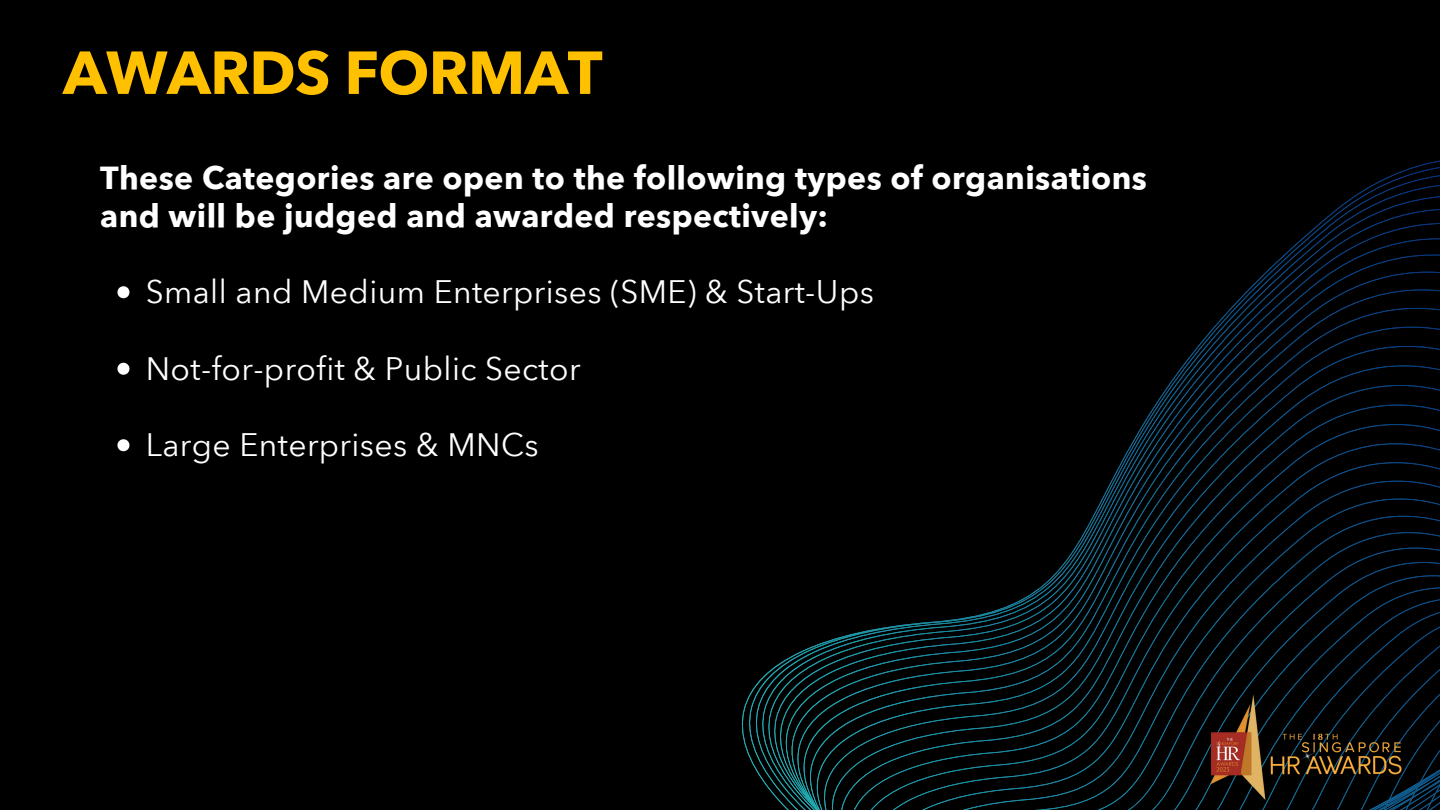
<style>
.page{position:relative;width:1440px;height:810px;background:#000}
.page>*{position:absolute;margin:0;border:0;box-sizing:border-box;transform-origin:0 0}
.t1{font:700 60px "Avenir Next Thai Modern";letter-spacing:-.01em;color:#ffc000}
.t2{font:700 32px/38.2px "Avenir Next Thai Modern";letter-spacing:.01em;color:#fff}
.t3{font:32px "Avenir Next Thai Modern";letter-spacing:.01em;color:#fff}
</style>
<div class="page">
<svg style="left:741px;top:160px;width:699px;height:650px"></svg>
<svg style="left:117px;top:286px;width:12px;height:12px"></svg>
<svg style="left:117px;top:363px;width:12px;height:12px"></svg>
<svg style="left:117px;top:439px;width:12px;height:12px"></svg>
<img style="left:1168px;top:684px;width:272px;height:121px">
<h1 class="t1" style="left:63px;top:26px;width:541px">AWARDS FORMAT</h1>
<p class="t2" style="left:100px;top:157px;width:1048px">These Categories are open to the following types of organisations and will be judged and awarded respectively:</p>
<p class="t3" style="left:146px;top:267px;width:730px">Small and Medium Enterprises (SME) &amp; Start-Ups</p>
<h2 class="t3" style="left:146px;top:344px;width:436px">Not-for-profit &amp; Public Sector</h2>
<p class="t3" style="left:146px;top:420px;width:394px">Large Enterprises &amp; MNCs</p>
</div>
